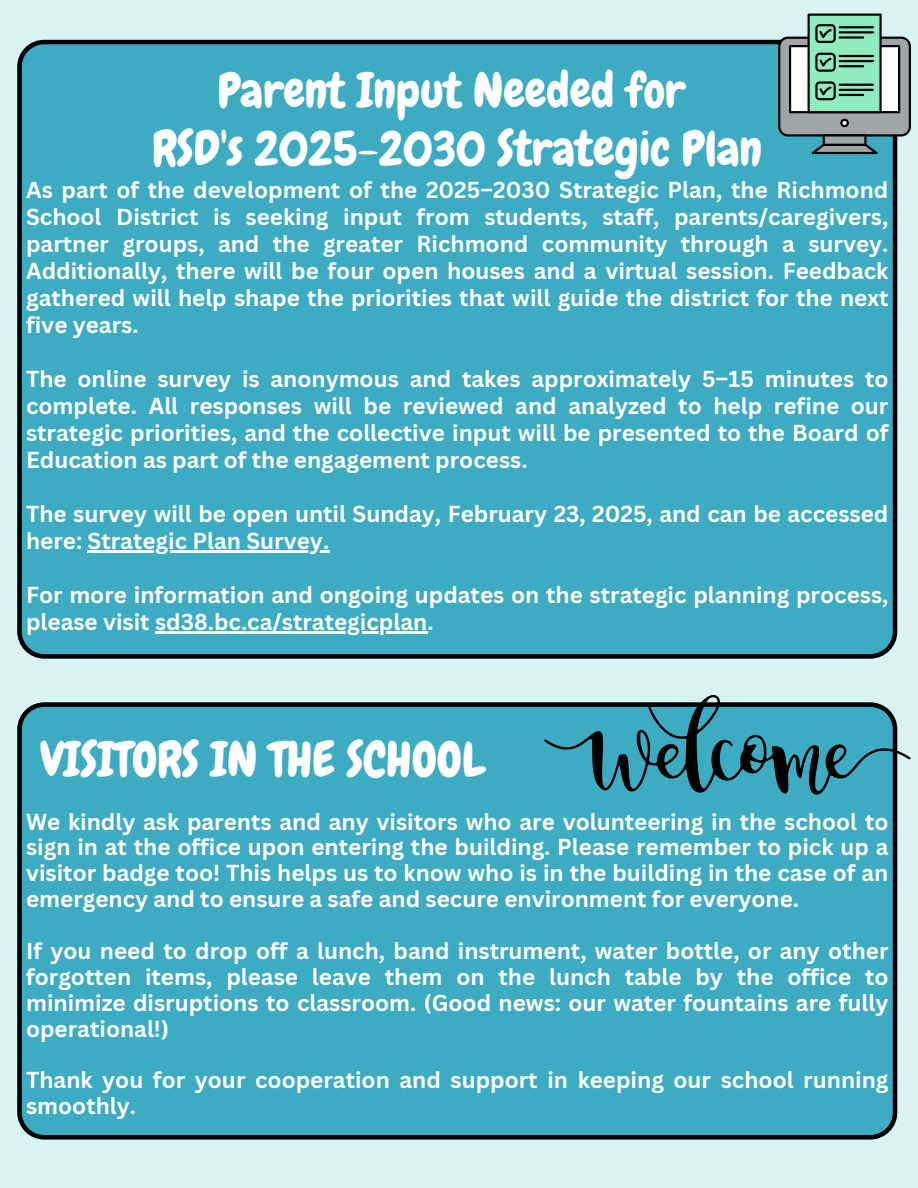
<style>
.page{position:relative;width:918px;height:1188px;background:#daf2f3}
.page>*{position:absolute;margin:0;border:0;box-sizing:border-box;transform-origin:0 0}
.t1{font:48.15px "Chewy";color:#fff}
.t2{font:48px "Chewy";color:#fff}
.t3{font:700 22.5px/27px "Canva Sans";color:#fff;text-align:justify}
</style>
<div class="page">
<div style="left:17px;top:40px;width:880px;height:619px;background:#3dabc2"></div>
<hr style="left:88px;top:551px;width:235px;height:2px;background:#fff">
<svg style="left:323px;top:551px;width:6px;height:2px"></svg>
<hr style="left:155px;top:632px;width:273px;height:2px;background:#fff">
<div style="left:17px;top:702px;width:880px;height:437px;background:#3dabc2"></div>
<svg style="left:544px;top:695px;width:367px;height:100px;background:#4190a0"></svg>
<svg style="left:778px;top:14px;width:133px;height:140px;background:#85aba0"></svg>
<p class="t2" style="left:218px;top:60px;width:469px">Parent Input Needed for</p>
<p class="t2" style="left:152px;top:118px;width:611px">RSD's 2025-2030 Strategic Plan</p>
<p class="t3" style="left:26px;top:176px;width:864px">As part of the development of the 2025–2030 Strategic Plan, the Richmond School District is seeking input from students, staff, parents/caregivers, partner groups, and the greater Richmond community through a survey.<br>Additionally, there will be four open houses and a virtual session. Feedback gathered will help shape the priorities that will guide the district for the next five years.</p>
<p class="t3" style="left:26px;top:365px;width:864px">The online survey is anonymous and takes approximately 5–15 minutes to complete. All responses will be reviewed and analyzed to help refine our strategic priorities, and the collective input will be presented to the Board of Education as part of the engagement process.</p>
<h2 class="t3" style="left:26px;top:500px;width:864px">The survey will be open until Sunday, February 23, 2025, and can be accessed here: Strategic Plan Survey.</h2>
<h2 class="t3" style="left:26px;top:581px;width:864px">For more information and ongoing updates on the strategic planning process, please visit sd38.bc.ca/strategicplan.</h2>
<h2 class="t1" style="left:40px;top:729px;width:447px">VISITORS IN THE SCHOOL</h2>
<p class="t3" style="left:26px;top:808px;width:864px;line-height:25.8px">We kindly ask parents and any visitors who are volunteering in the school to sign in at the office upon entering the building. Please remember to pick up a visitor badge too! This helps us to know who is in the building in the case of an emergency and to ensure a safe and secure environment for everyone.</p>
<h2 class="t3" style="left:26px;top:937px;width:864px;line-height:25.8px">If you need to drop off a lunch, band instrument, water bottle, or any other forgotten items, please leave them on the lunch table by the office to minimize disruptions to classroom. (Good news: our water fountains are fully operational!)</h2>
<h2 class="t3" style="left:26px;top:1067px;width:864px;line-height:25.8px">Thank you for your cooperation and support in keeping our school running smoothly.</h2>
</div>
